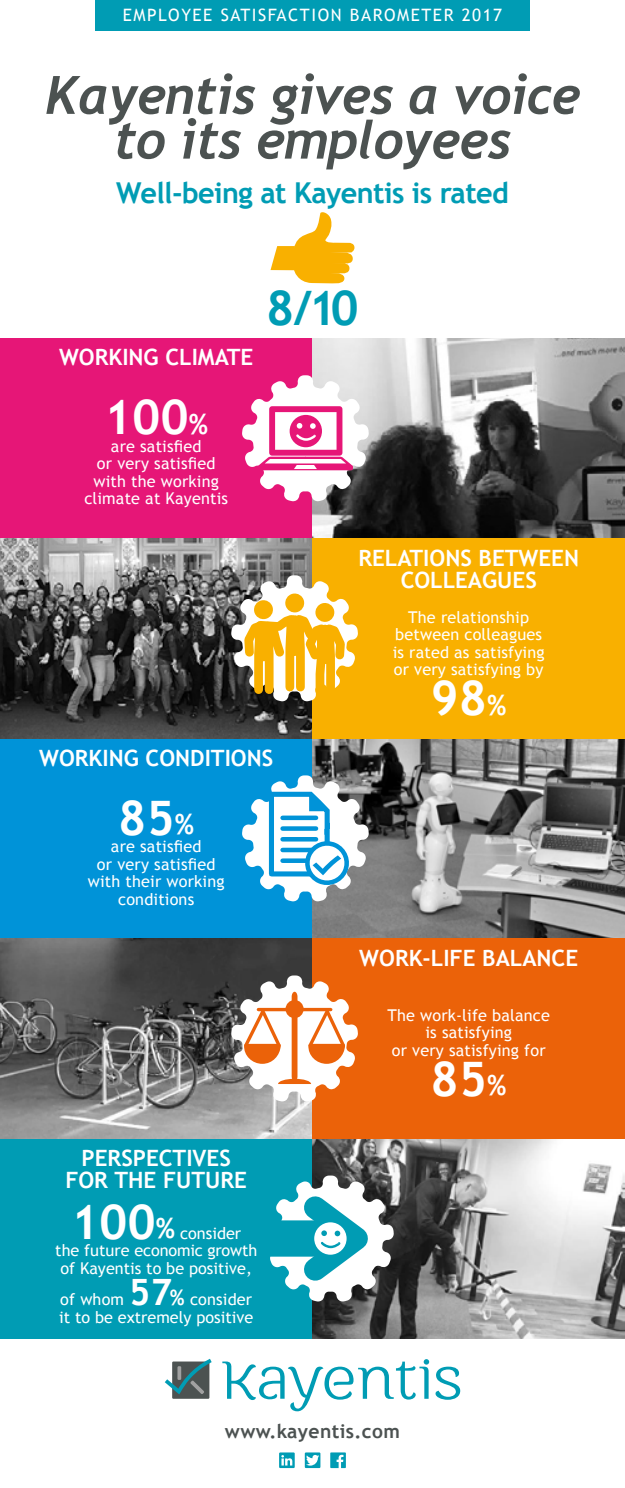
<style>
.page{position:relative;width:625px;height:1488px;background:#fff}
.page>*{position:absolute;margin:0;border:0;box-sizing:border-box;transform-origin:0 0}
.t1{font:italic 700 52.88px/44.8px "Trebuchet";letter-spacing:-.02em;color:#4c5251;text-align:center}
.t2{font:700 47.5px "Trebuchet MS";letter-spacing:.01em;color:#fff}
.t3{font:700 47.5px "Trebuchet MS";color:#009cb4}
.t4{font:700 28.75px "Trebuchet MS";letter-spacing:-.02em;color:#009cb4}
.t5{font:700 22.5px/22.2px "Trebuchet MS";color:#fff;text-align:center}
.t6{font:700 19.25px "Trebuchet MS";letter-spacing:.02em;color:#4c5251}
.t7{font:17.12px "Trebuchet MS";letter-spacing:.09em;color:#fff}
.t8{font:16.25px/17.5px "Trebuchet MS";letter-spacing:.01em;color:#fff;text-align:center}
.s1{font-size:27.75px}
.s2{font-weight:700;font-size:47.5px}
.s3{font-weight:700;font-size:27.75px}
.s4{font-weight:700;font-size:36.25px}
.s5{font-weight:700;font-size:21.12px}
</style>
<div class="page">
<div style="left:0;top:338px;width:312px;height:200px;background:#e61677"></div>
<div style="left:0;top:738px;width:312px;height:200px;background:#0093d8"></div>
<div style="left:0;top:1138px;width:312px;height:200px;background:#009cb4"></div>
<img style="left:0;top:538px;width:312px;height:200px">
<img style="left:0;top:938px;width:312px;height:200px">
<img style="left:312px;top:338px;width:313px;height:200px">
<img style="left:312px;top:738px;width:313px;height:200px">
<img style="left:312px;top:1138px;width:312px;height:200px">
<div style="left:312px;top:538px;width:313px;height:200px;background:#f9b000"></div>
<div style="left:312px;top:938px;width:313px;height:200px;background:#eb6209"></div>
<svg style="left:436px;top:1366px;width:24px;height:33px"></svg>
<svg style="left:222px;top:1359px;width:207px;height:52px"></svg>
<div style="left:172px;top:1361px;width:37px;height:37px;background:#4c5251"></div>
<svg style="left:165px;top:1358px;width:47px;height:36px"></svg>
<div style="left:95px;top:0;width:435px;height:31px;background:#009cb4"></div>
<svg style="left:271px;top:212px;width:83px;height:71px"></svg>
<svg style="left:231px;top:575px;width:127px;height:126px"></svg>
<svg style="left:231px;top:975px;width:127px;height:126px"></svg>
<div style="left:286px;top:1000px;width:18px;height:18px;background:#eb6209;border-radius:50%"></div>
<svg style="left:242px;top:775px;width:127px;height:126px"></svg>
<svg style="left:242px;top:375px;width:127px;height:126px"></svg>
<svg style="left:270px;top:1175px;width:124px;height:126px"></svg>
<svg style="left:279px;top:1452px;width:16px;height:16px"></svg>
<svg style="left:305px;top:1452px;width:15px;height:16px"></svg>
<svg style="left:330px;top:1452px;width:16px;height:16px"></svg>
<p class="t7" style="left:123px;top:5px;width:381px">Employee Satisfaction Barometer 2017</p>
<h1 class="t1" style="left:45px;top:74px;width:538px">Kayentis gives a voice to its employees</h1>
<h3 class="t4" style="left:116px;top:175px;width:394px">Well-being at Kayentis is rated</h3>
<h3 class="t5" style="left:59px;top:346px;width:196px">WORKING CLIMATE</h3>
<h2 class="t2" style="left:104px;top:388px;width:105px">100<span class="s1">%</span></h2>
<p class="t8" style="left:84px;top:437px;width:145px">are satisfied<br>or very satisfied with the working climate at Kayentis</p>
<h2 class="t3" style="left:266px;top:279px;width:94px">8/10</h2>
<h3 class="t5" style="left:358px;top:546px;width:222px">RELATIONS BETWEEN<br>COLLEAGUES</h3>
<p class="t8" style="left:393px;top:608px;width:153px">The relationship between colleagues is rated as satisfying or very satisfying by</p>
<h2 class="t2" style="left:431px;top:669px;width:77px">98<span class="s1">%</span></h2>
<h3 class="t5" style="left:39px;top:746px;width:236px">WORKING CONDITIONS</h3>
<h2 class="t2" style="left:118px;top:788px;width:77px">85<span class="s1">%</span></h2>
<p class="t8" style="left:88px;top:837px;width:138px">are satisfied<br>or very satisfied with their working conditions</p>
<h3 class="t5" style="left:65px;top:1146px;width:183px">PERSPECTIVES<br>FOR THE FUTURE</h3>
<p class="t8" style="left:55px;top:1224px;width:203px"><span class="s2">100</span><span class="s3">%</span> consider<br>the future economic growth of Kayentis to be positive,</p>
<p class="t8" style="left:59px;top:1290px;width:196px;text-align:left">of whom <span class="s4">57</span><span class="s5">%</span> consider it to be extremely positive</p>
<h3 class="t5" style="left:359px;top:946px;width:220px">WORK-LIFE BALANCE</h3>
<p class="t8" style="left:387px;top:1006px;width:164px">The work-life balance is satisfying<br>or very satisfying for</p>
<h2 class="t2" style="left:431px;top:1049px;width:77px">85<span class="s1">%</span></h2>
<p class="t6" style="left:225px;top:1418px;width:177px">www.kayentis.com</p>
</div>
